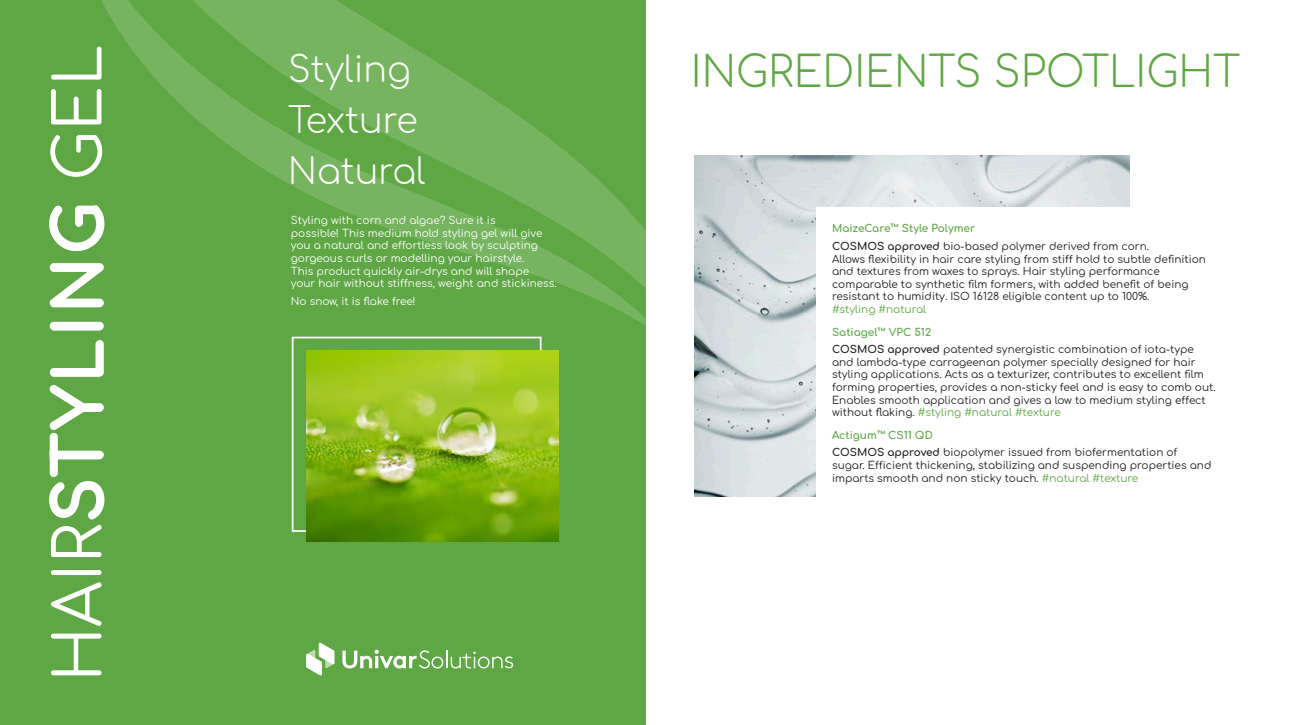
<style>
.page{position:relative;width:1290px;height:725px;background:#fff}
.page>*{position:absolute;margin:0;border:0;box-sizing:border-box;transform-origin:0 0}
.t1{font:300 41.82px "Comfortaa";color:#5fa744}
.t2{font:300 35px "Comfortaa";color:#fff}
.t3{font:10.5px/12.6px "Comfortaa";color:#231f20}
.t4{font:10.5px/12.6px "Comfortaa";color:#fff}
.t5{font:10.5px "Comfortaa";color:#5fa744}
.s1{color:#5fa744}
</style>
<div class="page">
<img style="left:694px;top:155px;width:435px;height:341px">
<div style="left:0;top:0;width:646px;height:724px;background:#5fa744"></div>
<svg style="left:98px;top:0;width:627px;height:394px"></svg>
<div style="left:816px;top:207px;width:400px;height:456px;background:#fff"></div>
<div style="left:292px;top:336px;width:249px;height:195px;border:2px solid #fff"></div>
<img style="left:306px;top:351px;width:253px;height:190px">
<svg style="left:342px;top:649px;width:171px;height:19px"></svg>
<svg style="left:306px;top:642px;width:28px;height:33px"></svg>
<svg style="left:49px;top:47px;width:58px;height:628px"></svg>
<p class="t2" style="left:288px;top:37px;width:124px">Styling</p>
<p class="t2" style="left:288px;top:89px;width:131px">Texture</p>
<p class="t2" style="left:288px;top:140px;width:139px">Natural</p>
<p class="t4" style="left:291px;top:213px;width:267px">Styling with corn and algae? Sure it is<br>possible! This medium hold styling gel will give you a natural and effortless look by sculpting gorgeous curls or modelling your hairstyle.<br>This product quickly air-drys and will shape<br>your hair without stiffness, weight and stickiness.</p>
<p class="t4" style="left:291px;top:293px;width:126px">No snow, it is flake free!</p>
<p class="t1" style="left:691px;top:34px;width:551px">INGREDIENTS SPOTLIGHT</p>
<p class="t5" style="left:832px;top:219px;width:145px">MaizeCare™ Style Polymer</p>
<p class="t3" style="left:832px;top:238px;width:375px">COSMOS approved bio-based polymer derived from corn.<br>Allows flexibility in hair care styling from stiff hold to subtle definition and textures from waxes to sprays. Hair styling performance comparable to synthetic film formers, with added benefit of being resistant to humidity. ISO 16128 eligible content up to 100%.<br><span class="s1">#styling #natural</span></p>
<p class="t5" style="left:832px;top:322px;width:101px">Satiagel™ VPC 512</p>
<p class="t3" style="left:832px;top:341px;width:385px">COSMOS approved patented synergistic combination of iota-type and lambda-type carrageenan polymer specially designed for hair styling applications. Acts as a texturizer, contributes to excellent film forming properties, provides a non-sticky feel and is easy to comb out.<br>Enables smooth application and gives a low to medium styling effect without flaking. <span class="s1">#styling #natural #texture</span></p>
<p class="t5" style="left:832px;top:425px;width:102px">Actigum™ CS11 QD</p>
<p class="t3" style="left:832px;top:444px;width:381px">COSMOS approved biopolymer issued from biofermentation of sugar. Efficient thickening, stabilizing and suspending properties and imparts smooth and non sticky touch. <span class="s1">#natural #texture</span></p>
</div>
